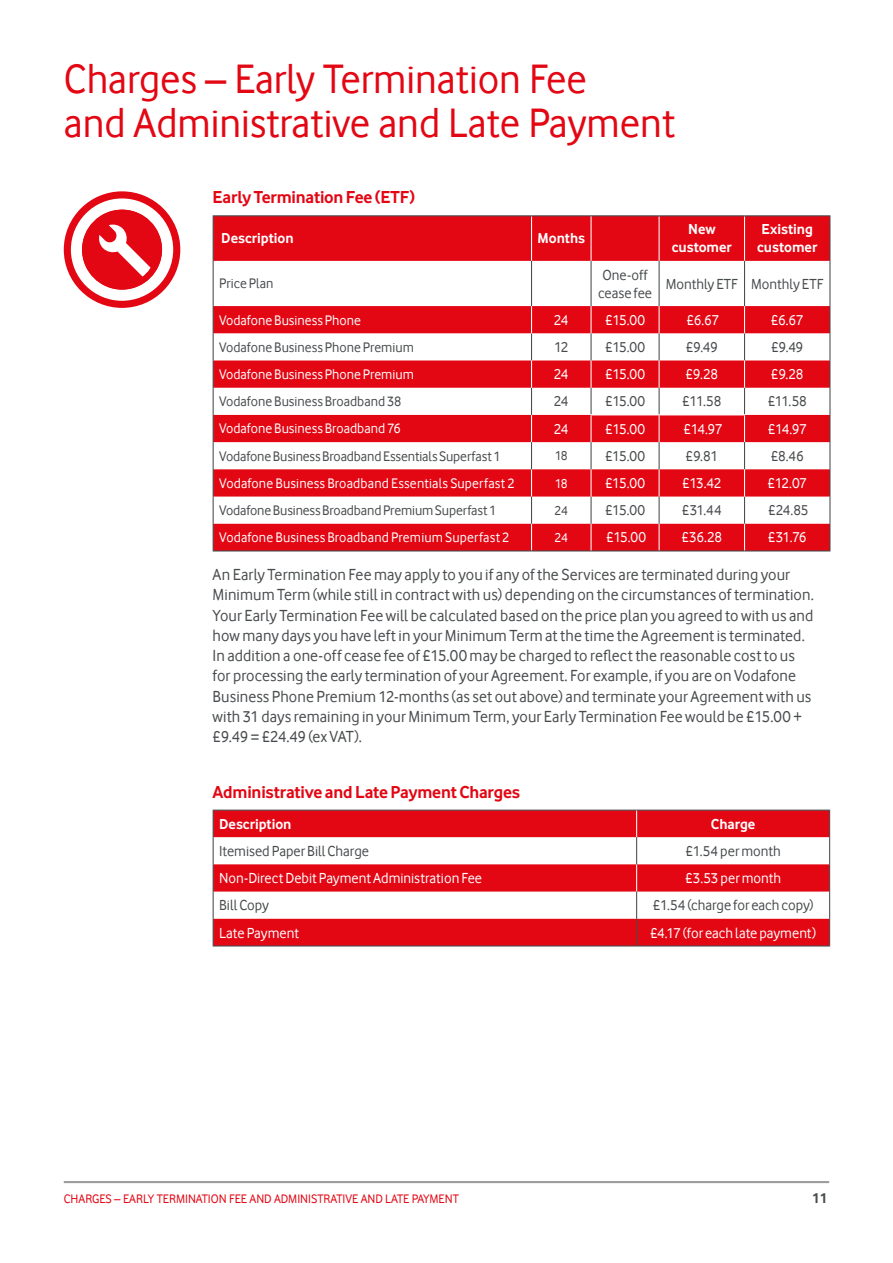
<style>
.page{position:relative;width:893px;height:1263px;background:#fff}
.page>*{position:absolute;margin:0;border:0;box-sizing:border-box;transform-origin:0 0}
.t1{font:42.3px/44.4px "Vodafone Rg";color:#e30613}
.t2{font:700 18px "Vodafone Rg";letter-spacing:-.015em;color:#e30613}
.t3{font:16.5px/20.2px "Vodafone Rg";letter-spacing:.005em;color:#484b4d}
.t4{font:15px "Vodafone Rg";color:#fff}
.t5{font:15px/18px "Vodafone Rg";color:#484b4d}
.t6{font:700 15px/18px "Vodafone Rg";letter-spacing:-.005em;color:#fff;text-align:center}
.t7{font:700 14.85px "Vodafone Rg";color:#484b4d}
.t8{font:14.25px "Vodafone Rg";letter-spacing:.01em;color:#fff}
.t9{font:14.25px "Vodafone Rg";letter-spacing:-.005em;color:#484b4d}
.t10{font:13.5px "Vodafone Rg";color:#484b4d}
.t11{font:13.5px "Vodafone Rg";color:#fff}
.t12{font:12.75px "Vodafone Rg";color:#e30613}
</style>
<div class="page">
<hr style="left:64px;top:1181px;width:765px;height:2px;background:#9d9d9c">
<svg style="left:214px;top:216px;width:615px;height:334px;fill:#e30613"></svg>
<hr style="left:531px;top:216px;width:1px;height:45px;background:#fff">
<hr style="left:659px;top:216px;width:1px;height:45px;background:#fff">
<hr style="left:744px;top:216px;width:1px;height:45px;background:#fff">
<hr style="left:213px;top:216px;width:1px;height:45px;background:#484b4d">
<hr style="left:213px;top:215px;width:318px;height:1px;background:#484b4d">
<hr style="left:591px;top:215px;width:68px;height:1px;background:#484b4d">
<hr style="left:659px;top:215px;width:85px;height:1px;background:#484b4d">
<hr style="left:531px;top:215px;width:60px;height:1px;background:#484b4d">
<hr style="left:744px;top:215px;width:86px;height:1px;background:#484b4d">
<hr style="left:213px;top:261px;width:1px;height:45px;background:#484b4d">
<hr style="left:659px;top:261px;width:1px;height:45px;background:#484b4d">
<hr style="left:744px;top:261px;width:1px;height:45px;background:#484b4d">
<hr style="left:531px;top:261px;width:1px;height:45px;background:#484b4d">
<hr style="left:590px;top:261px;width:2px;height:45px;background:#484b4d">
<hr style="left:590px;top:333px;width:2px;height:27px;background:#484b4d">
<hr style="left:590px;top:388px;width:2px;height:26px;background:#484b4d">
<hr style="left:590px;top:442px;width:2px;height:27px;background:#484b4d">
<hr style="left:590px;top:497px;width:2px;height:27px;background:#484b4d">
<hr style="left:744px;top:550px;width:86px;height:1px;background:#484b4d">
<hr style="left:590px;top:414px;width:69px;height:1px;background:#fff">
<hr style="left:659px;top:414px;width:86px;height:1px;background:#fff">
<hr style="left:829px;top:216px;width:1px;height:45px;background:#484b4d">
<hr style="left:829px;top:261px;width:1px;height:45px;background:#484b4d">
<hr style="left:590px;top:306px;width:2px;height:27px;background:#fff">
<svg style="left:829px;top:306px;width:1px;height:244px"></svg>
<hr style="left:590px;top:360px;width:2px;height:28px;background:#fff">
<svg style="left:531px;top:306px;width:1px;height:244px"></svg>
<hr style="left:590px;top:415px;width:2px;height:27px;background:#fff">
<svg style="left:659px;top:306px;width:1px;height:244px"></svg>
<svg style="left:744px;top:306px;width:1px;height:244px"></svg>
<svg style="left:213px;top:306px;width:1px;height:244px"></svg>
<hr style="left:213px;top:550px;width:318px;height:1px;background:#484b4d">
<hr style="left:531px;top:550px;width:60px;height:1px;background:#484b4d">
<hr style="left:591px;top:550px;width:68px;height:1px;background:#484b4d">
<hr style="left:659px;top:550px;width:85px;height:1px;background:#484b4d">
<hr style="left:590px;top:216px;width:2px;height:45px;background:#fff">
<hr style="left:590px;top:469px;width:2px;height:28px;background:#fff">
<hr style="left:590px;top:524px;width:2px;height:26px;background:#fff">
<svg style="left:214px;top:811px;width:615px;height:134px;fill:#e30613"></svg>
<hr style="left:213px;top:810px;width:424px;height:1px;background:#484b4d">
<hr style="left:637px;top:810px;width:193px;height:1px;background:#484b4d">
<svg style="left:213px;top:811px;width:1px;height:134px"></svg>
<svg style="left:636px;top:811px;width:1px;height:134px"></svg>
<svg style="left:829px;top:811px;width:1px;height:134px"></svg>
<hr style="left:213px;top:945px;width:424px;height:1px;background:#484b4d">
<hr style="left:637px;top:945px;width:193px;height:1px;background:#484b4d">
<svg style="left:67px;top:195px;width:110px;height:109px"></svg>
<div style="left:64px;top:191px;width:116px;height:117px;border:7px solid #e30613;border-radius:50%"></div>
<svg style="left:83px;top:210px;width:78px;height:79px"></svg>
<div style="left:82px;top:210px;width:80px;height:79px;border:6px solid #e30613;border-radius:50%"></div>
<h1 class="t1" style="left:64px;top:56px;width:613px">Charges – Early Termination Fee<br>and Administrative and Late Payment</h1>
<p class="t2" style="left:213px;top:187px;width:204px">Early Termination Fee (ETF)</p>
<p class="t6" style="left:221px;top:229px;width:74px">Description</p>
<p class="t6" style="left:538px;top:229px;width:49px">Months</p>
<p class="t6" style="left:672px;top:220px;width:62px">New customer</p>
<p class="t6" style="left:757px;top:220px;width:62px;text-align:left">Existing customer</p>
<p class="t9" style="left:219px;top:275px;width:56px">Price Plan</p>
<p class="t5" style="left:598px;top:265px;width:56px">One-off cease fee</p>
<p class="t5" style="left:666px;top:274px;width:159px">Monthly ETF Monthly ETF</p>
<p class="t8" style="left:219px;top:312px;width:143px">Vodafone Business Phone</p>
<p class="t4" style="left:554px;top:311px;width:16px">24</p>
<p class="t4" style="left:605px;top:311px;width:42px">£15.00</p>
<p class="t4" style="left:686px;top:311px;width:34px">£6.67</p>
<p class="t4" style="left:771px;top:311px;width:34px">£6.67</p>
<p class="t9" style="left:219px;top:339px;width:196px">Vodafone Business Phone Premium</p>
<p class="t5" style="left:554px;top:338px;width:16px">12</p>
<p class="t5" style="left:605px;top:338px;width:42px">£15.00</p>
<p class="t5" style="left:686px;top:338px;width:34px">£9.49</p>
<p class="t5" style="left:771px;top:338px;width:34px">£9.49</p>
<p class="t8" style="left:219px;top:366px;width:196px">Vodafone Business Phone Premium</p>
<p class="t4" style="left:554px;top:366px;width:16px">24</p>
<p class="t4" style="left:605px;top:366px;width:42px">£15.00</p>
<p class="t4" style="left:685px;top:366px;width:34px">£9.28</p>
<p class="t4" style="left:771px;top:366px;width:34px">£9.28</p>
<p class="t9" style="left:219px;top:393px;width:184px">Vodafone Business Broadband 38</p>
<p class="t5" style="left:554px;top:392px;width:16px">24</p>
<p class="t5" style="left:605px;top:392px;width:42px">£15.00</p>
<p class="t5" style="left:682px;top:392px;width:41px">£11.58</p>
<p class="t5" style="left:768px;top:392px;width:41px">£11.58</p>
<p class="t8" style="left:219px;top:421px;width:183px">Vodafone Business Broadband 76</p>
<p class="t4" style="left:554px;top:420px;width:16px">24</p>
<p class="t4" style="left:605px;top:420px;width:42px">£15.00</p>
<p class="t4" style="left:683px;top:420px;width:41px">£14.97</p>
<p class="t4" style="left:768px;top:420px;width:41px">£14.97</p>
<p class="t9" style="left:219px;top:448px;width:283px">Vodafone Business Broadband Essentials Superfast 1</p>
<p class="t10" style="left:555px;top:448px;width:15px">18</p>
<p class="t5" style="left:605px;top:447px;width:42px">£15.00</p>
<p class="t5" style="left:686px;top:447px;width:34px">£9.81</p>
<p class="t5" style="left:771px;top:447px;width:35px">£8.46</p>
<p class="t8" style="left:219px;top:475px;width:297px">Vodafone Business Broadband Essentials Superfast 2</p>
<p class="t11" style="left:555px;top:475px;width:15px">18</p>
<p class="t4" style="left:605px;top:475px;width:42px">£15.00</p>
<p class="t4" style="left:682px;top:475px;width:41px">£13.42</p>
<p class="t4" style="left:768px;top:475px;width:41px">£12.07</p>
<p class="t9" style="left:219px;top:502px;width:279px">Vodafone Business Broadband Premium Superfast 1</p>
<p class="t10" style="left:555px;top:503px;width:15px">24</p>
<p class="t5" style="left:605px;top:501px;width:42px">£15.00</p>
<p class="t5" style="left:682px;top:501px;width:41px">£31.44</p>
<p class="t5" style="left:768px;top:501px;width:42px">£24.85</p>
<p class="t8" style="left:219px;top:529px;width:292px">Vodafone Business Broadband Premium Superfast 2</p>
<p class="t11" style="left:555px;top:530px;width:15px">24</p>
<p class="t4" style="left:606px;top:529px;width:42px">£15.00</p>
<p class="t4" style="left:681px;top:529px;width:42px">£36.28</p>
<p class="t4" style="left:768px;top:529px;width:40px">£31.76</p>
<p class="t3" style="left:213px;top:564px;width:603px">An Early Termination Fee may apply to you if any of the Services are terminated during your Minimum Term (while still in contract with us) depending on the circumstances of termination.<br>Your Early Termination Fee will be calculated based on the price plan you agreed to with us and how many days you have left in your Minimum Term at the time the Agreement is terminated.<br>In addition a one-off cease fee of £15.00 may be charged to reflect the reasonable cost to us for processing the early termination of your Agreement. For example, if you are on Vodafone Business Phone Premium 12-months (as set out above) and terminate your Agreement with us with 31 days remaining in your Minimum Term, your Early Termination Fee would be £15.00 + £9.49 = £24.49 (ex VAT).</p>
<p class="t2" style="left:213px;top:781px;width:309px">Administrative and Late Payment Charges</p>
<p class="t6" style="left:219px;top:814px;width:74px">Description</p>
<p class="t6" style="left:711px;top:814px;width:46px">Charge</p>
<p class="t5" style="left:219px;top:842px;width:151px">Itemised Paper Bill Charge</p>
<p class="t5" style="left:685px;top:842px;width:97px">£1.54 per month</p>
<p class="t4" style="left:219px;top:869px;width:265px">Non-Direct Debit Payment Administration Fee</p>
<p class="t4" style="left:685px;top:869px;width:98px">£3.53 per month</p>
<p class="t5" style="left:219px;top:896px;width:51px">Bill Copy</p>
<p class="t5" style="left:653px;top:896px;width:162px">£1.54 (charge for each copy)</p>
<p class="t4" style="left:219px;top:924px;width:81px">Late Payment</p>
<p class="t4" style="left:650px;top:924px;width:168px">£4.17 (for each late payment)</p>
<p class="t12" style="left:64px;top:1192px;width:397px">CHARGES – EARLY TERMINATION FEE AND ADMINISTRATIVE AND LATE PAYMENT</p>
<p class="t7" style="left:812px;top:1189px;width:17px">11</p>
</div>
